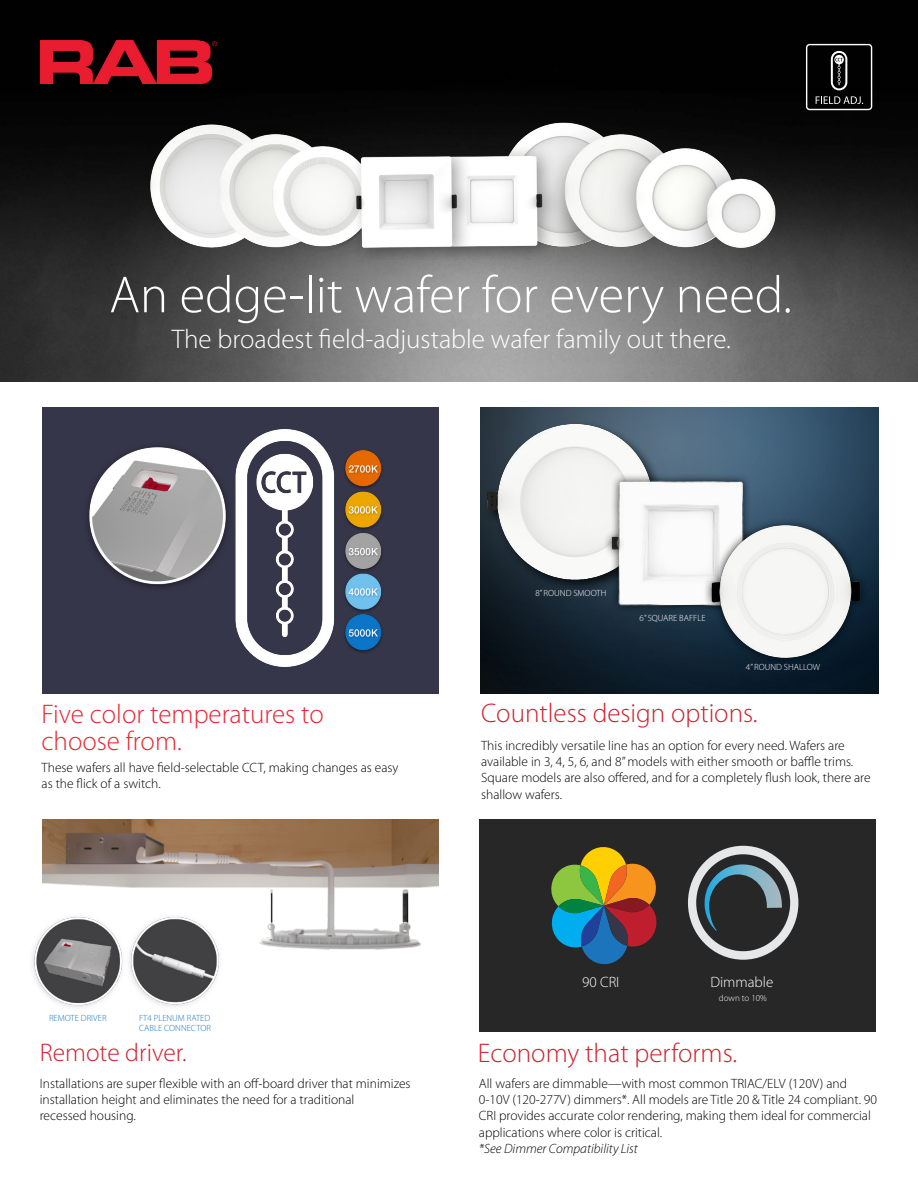
<style>
.page{position:relative;width:918px;height:1188px;background:#fff}
.page>*{position:absolute;margin:0;border:0;box-sizing:border-box;transform-origin:0 0}
.t1{font:300 52.5px "Myriad Pro";color:#fff}
.t2{font:300 27px "Myriad Pro";color:#fff}
.t3{font:300 27px "Myriad Pro";color:#ce202f}
.t4{font:300 27px/27px "Myriad Pro";color:#e72532}
.t5{font:300 25.5px "Myriad Pro";color:#ce202f}
.t6{font:300 15px "Myriad Pro";color:#fff}
.t7{font:300 13.5px/16.2px "Myriad Pro";color:#000}
.t8{font:italic 300 13.5px "Myriad Pro";color:#000}
.t9{font:300 9px "Myriad Pro";color:#fff}
.t10{font:300 9px/10.8px "Myriad Pro";color:#1c75bc}
</style>
<div class="page">
<div style="left:479px;top:819px;width:397px;height:213px;background:#272727"></div>
<div style="left:42px;top:407px;width:397px;height:286px;background:#36364a"></div>
<img style="left:87px;top:430px;width:295px;height:237px">
<img style="left:481px;top:407px;width:397px;height:286px">
<img style="left:0;top:0;width:918px;height:382px">
<img style="left:40px;top:40px;width:176px;height:43px">
<svg style="left:806px;top:44px;width:66px;height:66px;background:#292929"></svg>
<img style="left:142px;top:115px;width:643px;height:144px">
<div style="left:484px;top:420px;width:192px;height:174px;background:#000;opacity:.75"></div>
<img style="left:481px;top:417px;width:183px;height:172px">
<img style="left:575px;top:464px;width:210px;height:156px">
<div style="left:703px;top:517px;width:166px;height:149px;background:#000;opacity:.75"></div>
<img style="left:701px;top:520px;width:169px;height:137px">
<img style="left:42px;top:820px;width:397px;height:130px">
<img style="left:32px;top:908px;width:90px;height:100px">
<img style="left:122px;top:907px;width:106px;height:100px">
<svg style="left:551px;top:847px;width:106px;height:118px"></svg>
<svg style="left:688px;top:846px;width:110px;height:114px"></svg>
<h1 class="t1" style="left:109px;top:266px;width:684px">An edge-lit wafer for every need.</h1>
<h2 class="t2" style="left:172px;top:324px;width:561px">The broadest field-adjustable wafer family out there.</h2>
<h2 class="t4" style="left:42px;top:701px;width:284px">Five color temperatures to choose from.</h2>
<p class="t7" style="left:42px;top:760px;width:358px">These wafers all have field-selectable CCT, making changes as easy as the flick of a switch.</p>
<p class="t10" style="left:49px;top:1012px;width:59px">REMOTE DRIVER</p>
<p class="t10" style="left:139px;top:1012px;width:73px">FT4 PLENUM RATED<br>CABLE CONNECTOR</p>
<p class="t9" style="left:536px;top:588px;width:72px">8” ROUND SMOOTH</p>
<p class="t9" style="left:640px;top:613px;width:67px">6” SQUARE BAFFLE</p>
<p class="t9" style="left:746px;top:663px;width:76px">4” ROUND SHALLOW</p>
<h2 class="t3" style="left:481px;top:698px;width:278px">Countless design options.</h2>
<p class="t7" style="left:481px;top:738px;width:391px">This incredibly versatile line has an option for every need. Wafers are available in 3, 4, 5, 6, and 8” models with either smooth or baffle trims.<br>Square models are also offered, and for a completely flush look, there are shallow wafers.</p>
<p class="t6" style="left:582px;top:974px;width:39px">90 CRI</p>
<p class="t6" style="left:710px;top:974px;width:64px">Dimmable</p>
<p class="t9" style="left:719px;top:993px;width:49px">down to 10%</p>
<h3 class="t5" style="left:40px;top:1039px;width:148px">Remote driver.</h3>
<h2 class="t3" style="left:478px;top:1039px;width:261px">Economy that performs.</h2>
<p class="t7" style="left:479px;top:1076px;width:400px">All wafers are dimmable—with most common TRIAC/ELV (120V) and 0-10V (120-277V) dimmers*. All models are Title 20 &amp; Title 24 compliant. 90<br>CRI provides accurate color rendering, making them ideal for commercial applications where color is critical.</p>
<p class="t8" style="left:479px;top:1141px;width:161px">*See Dimmer Compatibility List</p>
<p class="t7" style="left:40px;top:1076px;width:372px">Installations are super flexible with an off-board driver that minimizes installation height and eliminates the need for a traditional<br>recessed housing.</p>
</div>
